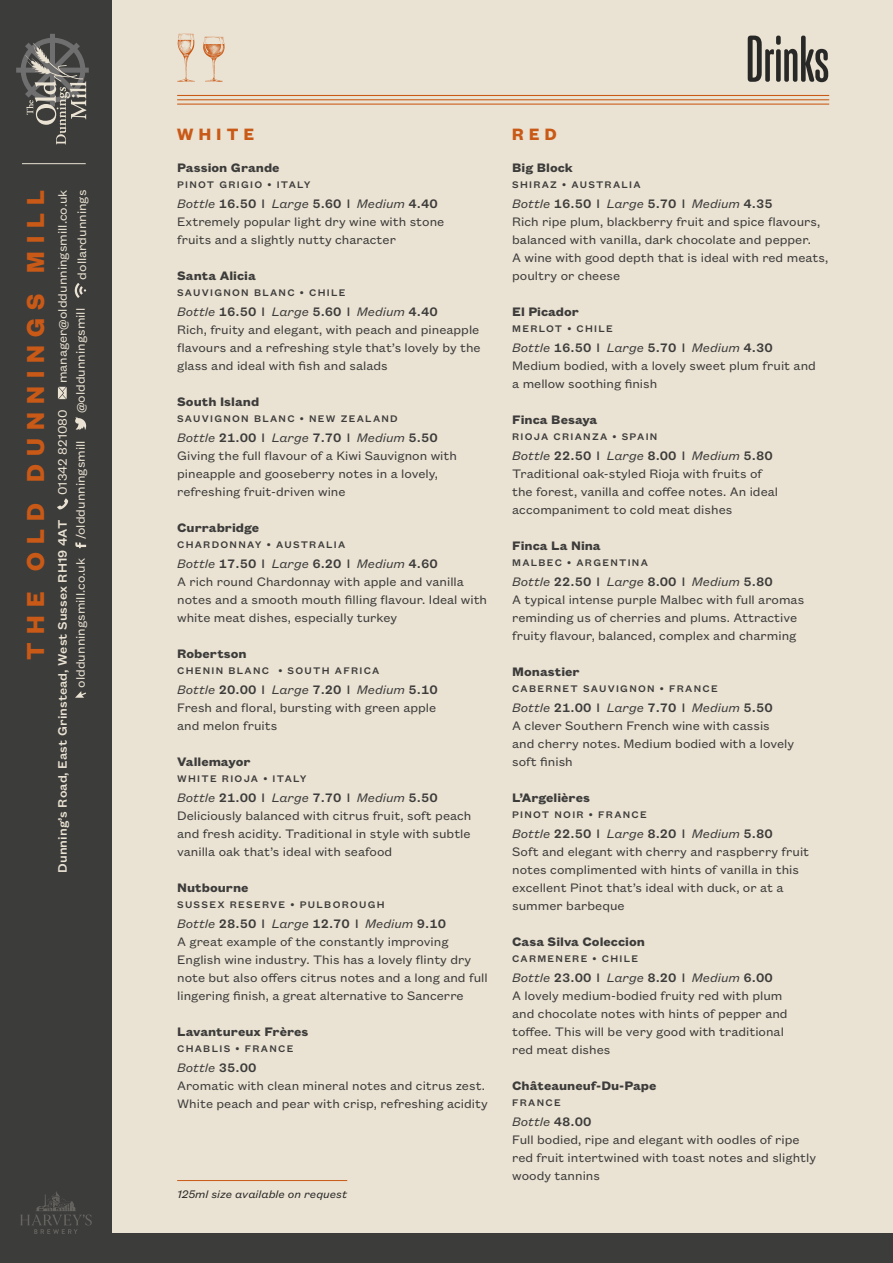
<style>
.page{position:relative;width:893px;height:1263px;background:#eae2d2}
.page>*{position:absolute;margin:0;border:0;box-sizing:border-box;transform-origin:0 0}
.t1{font:66px "New Grotesk Round TWO";color:#282827}
.t2{font:700 27px "Founders Grotesk";letter-spacing:.3em;color:#c95916}
.t3{font:700 18px "Founders Grotesk";letter-spacing:.3em;color:#c95916}
.t4{font:13.5px/18px "Founders Grotesk Text";color:#3c3c3b}
.t5{font:700 13.5px "Founders Grotesk Text";color:#3c3c3b}
.t6{font:13.5px "Founders Grotesk Text";color:#eae2d2}
.t7{font:500 13.5px "Founders Grotesk Text";color:#eae2d2}
.t8{font:italic 12px "Founders Grotesk Text";color:#282827}
.t9{font:500 10.5px "Founders Grotesk Text";letter-spacing:.12em;color:#3c3c3b}
.s1{font-style:italic}
.s2{font-weight:500}
</style>
<div class="page">
<div style="left:0;top:0;width:112px;height:1263px;background:#3c3c3b"></div>
<div style="left:0;top:1234px;width:893px;height:29px;background:#3c3c3b"></div>
<svg style="left:203px;top:37px;width:22px;height:45px"></svg>
<svg style="left:177px;top:34px;width:18px;height:48px"></svg>
<hr style="left:177px;top:104px;width:652px;height:1px;background:#c95916">
<hr style="left:177px;top:95px;width:652px;height:1px;background:#c95916">
<hr style="left:177px;top:99px;width:652px;height:1px;background:#c95916">
<hr style="left:177px;top:1180px;width:170px;height:1px;background:#c95916">
<svg style="left:20px;top:1191px;width:72px;height:43px"></svg>
<svg style="left:57px;top:498px;width:11px;height:11px"></svg>
<svg style="left:58px;top:387px;width:9px;height:12px"></svg>
<svg style="left:75px;top:691px;width:11px;height:7px"></svg>
<svg style="left:75px;top:542px;width:11px;height:6px"></svg>
<svg style="left:75px;top:417px;width:11px;height:13px"></svg>
<svg style="left:75px;top:283px;width:11px;height:15px"></svg>
<svg style="left:16px;top:34px;width:73px;height:111px"></svg>
<hr style="left:22px;top:163px;width:64px;height:1px;background:#eae2d2">
<h2 class="t2" style="left:18px;top:659px;width:471px;rotate:-90deg">THE OLD DUNNINGS MILL</h2>
<p class="t6" style="left:53px;top:383px;width:195px;rotate:-90deg">manager@olddunningsmill.co.uk</p>
<p class="t6" style="left:73px;top:280px;width:91px;rotate:-90deg">dollardunnings</p>
<p class="t6" style="left:71px;top:413px;width:107px;rotate:-90deg">@olddunningsmill</p>
<p class="t6" style="left:53px;top:495px;width:87px;rotate:-90deg">01342 821080</p>
<p class="t6" style="left:71px;top:539px;width:100px;rotate:-90deg">/olddunningsmill</p>
<p class="t7" style="left:53px;top:873px;width:354px;rotate:-90deg">Dunning’s Road, East Grinstead, West Sussex RH19 4AT</p>
<p class="t6" style="left:71px;top:688px;width:131px;rotate:-90deg">olddunningsmill.co.uk</p>
<h3 class="t3" style="left:177px;top:123px;width:79px">WHITE</h3>
<p class="t5" style="left:177px;top:158px;width:104px">Passion Grande</p>
<p class="t9" style="left:177px;top:178px;width:135px">PINOT GRIGIO • ITALY</p>
<p class="t4" style="left:177px;top:193px;width:269px"><span class="s1">Bottle</span> <span class="s2">16.50 |</span> <span class="s1">Large</span> <span class="s2">5.60 |</span> <span class="s1">Medium</span> <span class="s2">4.40<br></span>Extremely popular light dry wine with stone fruits and a slightly nutty character</p>
<p class="t5" style="left:177px;top:266px;width:80px">Santa Alicia</p>
<p class="t9" style="left:177px;top:286px;width:170px">SAUVIGNON BLANC • CHILE</p>
<p class="t4" style="left:177px;top:301px;width:305px"><span class="s1">Bottle</span> <span class="s2">16.50 |</span> <span class="s1">Large</span> <span class="s2">5.60 |</span> <span class="s1">Medium</span> <span class="s2">4.40<br></span>Rich, fruity and elegant, with peach and pineapple flavours and a refreshing style that’s lovely by the glass and ideal with fish and salads</p>
<p class="t5" style="left:177px;top:392px;width:84px">South Island</p>
<p class="t9" style="left:177px;top:412px;width:222px">SAUVIGNON BLANC • NEW ZEALAND</p>
<p class="t4" style="left:177px;top:427px;width:281px"><span class="s1">Bottle</span> <span class="s2">21.00 |</span> <span class="s1">Large</span> <span class="s2">7.70 |</span> <span class="s1">Medium</span> <span class="s2">5.50<br></span>Giving the full flavour of a Kiwi Sauvignon with pineapple and gooseberry notes in a lovely, refreshing fruit-driven wine</p>
<p class="t5" style="left:177px;top:518px;width:83px">Currabridge</p>
<p class="t9" style="left:177px;top:538px;width:170px">CHARDONNAY • AUSTRALIA</p>
<p class="t4" style="left:177px;top:553px;width:311px"><span class="s1">Bottle</span> <span class="s2">17.50 |</span> <span class="s1">Large</span> <span class="s2">6.20 |</span> <span class="s1">Medium</span> <span class="s2">4.60<br></span>A rich round Chardonnay with apple and vanilla notes and a smooth mouth filling flavour. Ideal with white meat dishes, especially turkey</p>
<p class="t5" style="left:177px;top:644px;width:71px">Robertson</p>
<p class="t9" style="left:177px;top:664px;width:204px">CHENIN BLANC • SOUTH AFRICA</p>
<p class="t4" style="left:177px;top:679px;width:262px;text-align:justify"><span class="s1">Bottle</span> <span class="s2">20.00 |</span> <span class="s1">Large</span> <span class="s2">7.20 |</span> <span class="s1">Medium</span> <span class="s2">5.10<br></span>Fresh and floral, bursting with green apple and melon fruits</p>
<p class="t5" style="left:177px;top:752px;width:75px">Vallemayor</p>
<p class="t9" style="left:177px;top:772px;width:131px">WHITE RIOJA • ITALY</p>
<p class="t4" style="left:177px;top:787px;width:296px"><span class="s1">Bottle</span> <span class="s2">21.00 |</span> <span class="s1">Large</span> <span class="s2">7.70 |</span> <span class="s1">Medium</span> <span class="s2">5.50<br></span>Deliciously balanced with citrus fruit, soft peach and fresh acidity. Traditional in style with subtle vanilla oak that’s ideal with seafood</p>
<p class="t5" style="left:177px;top:878px;width:73px">Nutbourne</p>
<p class="t9" style="left:177px;top:898px;width:209px">SUSSEX RESERVE • PULBOROUGH</p>
<p class="t4" style="left:177px;top:913px;width:312px"><span class="s1">Bottle</span> <span class="s2">28.50 |</span> <span class="s1">Large</span> <span class="s2">12.70 |</span> <span class="s1">Medium</span> <span class="s2">9.10<br></span>A great example of the constantly improving English wine industry. This has a lovely flinty dry note but also offers citrus notes and a long and full lingering finish, a great alternative to Sancerre</p>
<p class="t5" style="left:177px;top:1022px;width:133px">Lavantureux Frères</p>
<p class="t9" style="left:177px;top:1042px;width:118px">CHABLIS • FRANCE</p>
<p class="t4" style="left:177px;top:1057px;width:312px"><span class="s1">Bottle</span> <span class="s2">35.00<br></span>Aromatic with clean mineral notes and citrus zest.<br>White peach and pear with crisp, refreshing acidity</p>
<p class="t8" style="left:177px;top:1186px;width:172px">125ml size available on request</p>
<h1 class="t1" style="left:746px;top:21px;width:85px">Drinks</h1>
<h3 class="t3" style="left:512px;top:123px;width:46px">RED</h3>
<p class="t5" style="left:512px;top:158px;width:62px">Big Block</p>
<p class="t9" style="left:512px;top:178px;width:130px">SHIRAZ • AUSTRALIA</p>
<p class="t4" style="left:512px;top:193px;width:317px"><span class="s1">Bottle</span> <span class="s2">16.50 |</span> <span class="s1">Large</span> <span class="s2">5.70 |</span> <span class="s1">Medium</span> <span class="s2">4.35<br></span>Rich ripe plum, blackberry fruit and spice flavours, balanced with vanilla, dark chocolate and pepper.<br>A wine with good depth that is ideal with red meats, poultry or cheese</p>
<p class="t5" style="left:512px;top:302px;width:68px">El Picador</p>
<p class="t9" style="left:512px;top:322px;width:102px">MERLOT • CHILE</p>
<p class="t4" style="left:512px;top:337px;width:305px"><span class="s1">Bottle</span> <span class="s2">16.50 |</span> <span class="s1">Large</span> <span class="s2">5.70 |</span> <span class="s1">Medium</span> <span class="s2">4.30<br></span>Medium bodied, with a lovely sweet plum fruit and a mellow soothing finish</p>
<p class="t5" style="left:512px;top:410px;width:87px">Finca Besaya</p>
<p class="t9" style="left:512px;top:430px;width:147px">RIOJA CRIANZA • SPAIN</p>
<p class="t4" style="left:512px;top:445px;width:267px"><span class="s1">Bottle</span> <span class="s2">22.50 |</span> <span class="s1">Large</span> <span class="s2">8.00 |</span> <span class="s1">Medium</span> <span class="s2">5.80<br></span>Traditional oak-styled Rioja with fruits of the forest, vanilla and coffee notes. An ideal accompaniment to cold meat dishes</p>
<p class="t5" style="left:512px;top:536px;width:90px">Finca La Nina</p>
<p class="t9" style="left:512px;top:556px;width:137px">MALBEC • ARGENTINA</p>
<p class="t4" style="left:512px;top:571px;width:294px"><span class="s1">Bottle</span> <span class="s2">22.50 |</span> <span class="s1">Large</span> <span class="s2">8.00 |</span> <span class="s1">Medium</span> <span class="s2">5.80<br></span>A typical intense purple Malbec with full aromas reminding us of cherries and plums. Attractive fruity flavour, balanced, complex and charming</p>
<p class="t5" style="left:512px;top:662px;width:69px">Monastier</p>
<p class="t9" style="left:512px;top:682px;width:207px">CABERNET SAUVIGNON • FRANCE</p>
<p class="t4" style="left:512px;top:697px;width:284px"><span class="s1">Bottle</span> <span class="s2">21.00 |</span> <span class="s1">Large</span> <span class="s2">7.70 |</span> <span class="s1">Medium</span> <span class="s2">5.50<br></span>A clever Southern French wine with cassis and cherry notes. Medium bodied with a lovely soft finish</p>
<p class="t5" style="left:512px;top:788px;width:79px">L’Argelières</p>
<p class="t9" style="left:512px;top:808px;width:136px">PINOT NOIR • FRANCE</p>
<p class="t4" style="left:512px;top:823px;width:298px"><span class="s1">Bottle</span> <span class="s2">22.50 |</span> <span class="s1">Large</span> <span class="s2">8.20 |</span> <span class="s1">Medium</span> <span class="s2">5.80<br></span>Soft and elegant with cherry and raspberry fruit notes complimented with hints of vanilla in this excellent Pinot that’s ideal with duck, or at a summer barbeque</p>
<p class="t5" style="left:512px;top:932px;width:134px">Casa Silva Coleccion</p>
<p class="t9" style="left:512px;top:952px;width:128px">CARMENERE • CHILE</p>
<p class="t4" style="left:512px;top:967px;width:277px"><span class="s1">Bottle</span> <span class="s2">23.00 |</span> <span class="s1">Large</span> <span class="s2">8.20 |</span> <span class="s1">Medium</span> <span class="s2">6.00<br></span>A lovely medium-bodied fruity red with plum and chocolate notes with hints of pepper and toffee. This will be very good with traditional red meat dishes</p>
<p class="t5" style="left:512px;top:1076px;width:146px">Châteauneuf-Du-Pape</p>
<p class="t9" style="left:512px;top:1096px;width:50px">FRANCE</p>
<p class="t4" style="left:512px;top:1111px;width:305px"><span class="s1">Bottle</span> <span class="s2">48.00<br></span>Full bodied, ripe and elegant with oodles of ripe red fruit intertwined with toast notes and slightly woody tannins</p>
</div>
